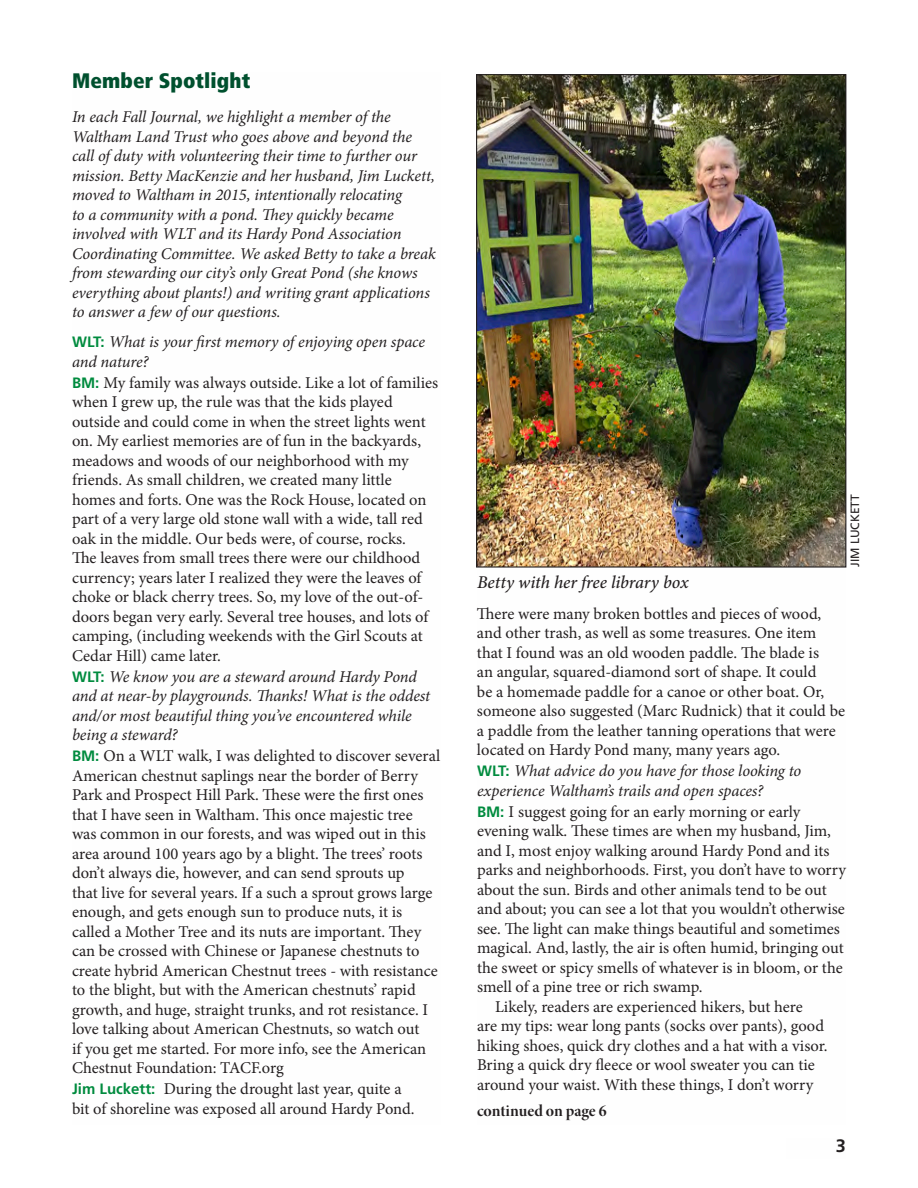
<style>
.page{position:relative;width:918px;height:1188px;background:#fff}
.page>*{position:absolute;margin:0;border:0;box-sizing:border-box;transform-origin:0 0}
.Head_A{font:900 condensed 21px "Frutiger LT Std";letter-spacing:.005em;color:#00502e}
.t1{font:italic 500 18px "Minion Pro";letter-spacing:-.005em;color:#231f20}
.Head_B{font:700 18px "Frutiger LT Std";color:#231f20}
.interview{font:16.5px/19.5px "Minion Pro";letter-spacing:-.005em;color:#231f20}
.Body_without_indent{font:italic 16.5px/19.5px "Minion Pro";letter-spacing:-.01em;color:#231f20}
.interview_question{font:italic 16.5px/19.5px "Minion Pro";letter-spacing:-.01em;color:#231f20}
.Body{font:16.5px/19.5px "Minion Pro";color:#231f20}
.jumpline{font:16.5px "Minion Pro Bold Disp";letter-spacing:-.005em;color:#231f20}
.Photo_Credit{font:12px "Frutiger LT Std";color:#231f20}
.s1{font-family:"Frutiger LT Std";font-weight:700;font-style:normal;font-size:15px;color:#008b3e}
.s2{font-family:"Frutiger LT Std";font-weight:700;font-size:15px;color:#008b3e}
</style>
<div class="page">
<img style="left:478px;top:76px;width:366px;height:490px">
<p class="Head_A" style="left:72px;top:68px;width:180px">Member Spotlight</p>
<p class="Body_without_indent" style="left:72px;top:107px;width:365px">In each Fall Journal, we highlight a member of the Waltham Land Trust who goes above and beyond the call of duty with volunteering their time to further our mission. Betty MacKenzie and her husband, Jim Luckett, moved to Waltham in 2015, intentionally relocating<br>to a community with a pond. They quickly became involved with WLT and its Hardy Pond Association Coordinating Committee. We asked Betty to take a break from stewarding our city’s only Great Pond (she knows everything about plants!) and writing grant applications to answer a few of our questions.</p>
<p class="interview_question" style="left:72px;top:332px;width:355px"><span class="s1">WLT:</span> What is your first memory of enjoying open space and nature?</p>
<p class="interview" style="left:72px;top:373px;width:368px"><span class="s2">BM:</span> My family was always outside. Like a lot of families when I grew up, the rule was that the kids played outside and could come in when the street lights went on. My earliest memories are of fun in the backyards, meadows and woods of our neighborhood with my friends. As small children, we created many little homes and forts. One was the Rock House, located on part of a very large old stone wall with a wide, tall red oak in the middle. Our beds were, of course, rocks.<br>The leaves from small trees there were our childhood currency; years later I realized they were the leaves of choke or black cherry trees. So, my love of the out-of&shy;doors began very early. Several tree houses, and lots of camping, (including weekends with the Girl Scouts at Cedar Hill) came later.</p>
<p class="interview_question" style="left:72px;top:667px;width:360px"><span class="s1">WLT:</span> We know you are a steward around Hardy Pond and at near-by playgrounds. Thanks! What is the oddest and/or most beautiful thing you’ve encountered while being a steward?</p>
<p class="interview" style="left:72px;top:746px;width:370px"><span class="s2">BM:</span> On a WLT walk, I was delighted to discover several American chestnut saplings near the border of Berry Park and Prospect Hill Park. These were the first ones that I have seen in Waltham. This once majestic tree was common in our forests, and was wiped out in this area around 100 years ago by a blight. The trees’ roots don’t always die, however, and can send sprouts up<br>that live for several years. If a such a sprout grows large enough, and gets enough sun to produce nuts, it is called a Mother Tree and its nuts are important. They can be crossed with Chinese or Japanese chestnuts to create hybrid American Chestnut trees - with resistance to the blight, but with the American chestnuts’ rapid growth, and huge, straight trunks, and rot resistance. I love talking about American Chestnuts, so watch out<br>if you get me started. For more info, see the American Chestnut Foundation: TACF.org</p>
<p class="interview" style="left:72px;top:1079px;width:344px"><span class="s2">Jim Luckett:</span> During the drought last year, quite a bit of shoreline was exposed all around Hardy Pond.</p>
<p class="t1" style="left:477px;top:569px;width:213px">Betty with her free library box</p>
<p class="Photo_Credit" style="left:848px;top:567px;width:74px;rotate:-90deg">JIM LUCKETT</p>
<p class="interview" style="left:477px;top:604px;width:370px">There were many broken bottles and pieces of wood, and other trash, as well as some treasures. One item that I found was an old wooden paddle. The blade is<br>an angular, squared-diamond sort of shape. It could<br>be a homemade paddle for a canoe or other boat. Or, someone also suggested (Marc Rudnick) that it could be a paddle from the leather tanning operations that were located on Hardy Pond many, many years ago.</p>
<p class="interview_question" style="left:477px;top:761px;width:326px"><span class="s1">WLT:</span> What advice do you have for those looking to experience Waltham’s trails and open spaces?</p>
<p class="interview" style="left:477px;top:802px;width:370px"><span class="s2">BM:</span> I suggest going for an early morning or early evening walk. These times are when my husband, Jim, and I, most enjoy walking around Hardy Pond and its parks and neighborhoods. First, you don’t have to worry about the sun. Birds and other animals tend to be out and about; you can see a lot that you wouldn’t otherwise see. The light can make things beautiful and sometimes magical. And, lastly, the air is often humid, bringing out the sweet or spicy smells of whatever is in bloom, or the smell of a pine tree or rich swamp.</p>
<p class="Body" style="left:477px;top:997px;width:352px;text-indent:18px">Likely, readers are experienced hikers, but here<br>are my tips: wear long pants (socks over pants), good hiking shoes, quick dry clothes and a hat with a visor.<br>Bring a quick dry fleece or wool sweater you can tie around your waist. With these things, I don’t worry</p>
<p class="jumpline" style="left:477px;top:1101px;width:131px">continued on page 6</p>
<p class="Head_B" style="left:836px;top:1135px;width:12px">3</p>
</div>
